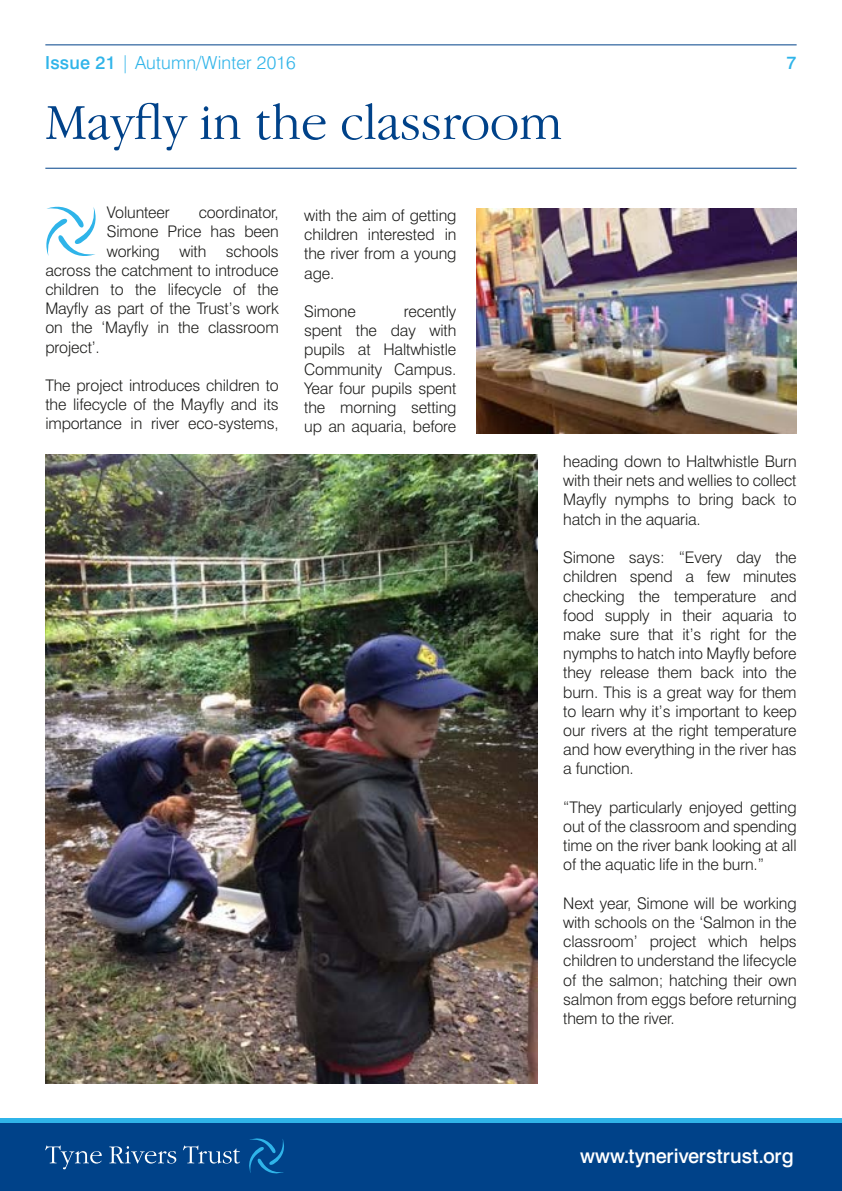
<style>
.page{position:relative;width:842px;height:1191px;background:#fff}
.page>*{position:absolute;margin:0;border:0;box-sizing:border-box;transform-origin:0 0}
.t1{font:300 52px "Garamond IT Cby BT";color:#004289}
.t2{font:500 20px "Swiss 721 BT";letter-spacing:.01em;color:#fff}
.t3{font:300 18px "Swiss 721 BT";letter-spacing:.01em;color:#2fb4e9}
.t4{font:500 18px "Swiss 721 BT";color:#2fb4e9}
.t5{font:300 16px/19.2px "Swiss 721 BT";letter-spacing:-.01em;color:#1d1d1b;text-align:justify}
.s1{font-weight:500}
</style>
<div class="page">
<div style="left:0;top:1120px;width:842px;height:71px;background:#004289"></div>
<div style="left:0;top:1118px;width:842px;height:5px;background:#2fb4e9"></div>
<svg style="left:45px;top:1145px;width:57px;height:24px"></svg>
<svg style="left:109px;top:1146px;width:67px;height:17px"></svg>
<svg style="left:183px;top:1145px;width:57px;height:18px"></svg>
<svg style="left:249px;top:1138px;width:35px;height:35px"></svg>
<hr style="left:45px;top:44px;width:752px;height:1px;background:#004289">
<img style="left:45px;top:454px;width:493px;height:629px">
<hr style="left:45px;top:168px;width:752px;height:1px;background:#004289">
<img style="left:476px;top:209px;width:321px;height:225px">
<svg style="left:46px;top:207px;width:50px;height:49px"></svg>
<p class="t3" style="left:45px;top:52px;width:252px"><span class="s1">Issue 21</span> | Autumn/Winter 2016</p>
<p class="t4" style="left:787px;top:52px;width:12px">7</p>
<h1 class="t1" style="left:45px;top:92px;width:519px">Mayfly in the classroom</h1>
<p class="t5" style="left:107px;top:203px;width:64px">Volunteer</p>
<p class="t5" style="left:199px;top:203px;width:82px">coordinator,</p>
<p class="t5" style="left:107px;top:222px;width:173px">Simone Price has been</p>
<p class="t5" style="left:107px;top:241px;width:173px">working with schools</p>
<p class="t5" style="left:45px;top:260px;width:235px">across the catchment to introduce</p>
<p class="t5" style="left:45px;top:279px;width:235px">children to the lifecycle of the</p>
<p class="t5" style="left:45px;top:299px;width:235px">Mayfly as part of the Trust’s work</p>
<p class="t5" style="left:45px;top:318px;width:235px">on the ‘Mayfly in the classroom</p>
<p class="t5" style="left:45px;top:337px;width:56px">project’.</p>
<p class="t5" style="left:45px;top:375px;width:235px">The project introduces children to the lifecycle of the Mayfly and its importance in river eco-systems,</p>
<p class="t5" style="left:304px;top:205px;width:154px">with the aim of getting children interested in the river from a young age.</p>
<p class="t5" style="left:304px;top:301px;width:53px">Simone</p>
<p class="t5" style="left:304px;top:301px;width:154px;text-indent:99px">recently spent the day with pupils at Haltwhistle Community Campus.<br>Year four pupils spent the morning setting up an aquaria, before</p>
<p class="t5" style="left:563px;top:451px;width:235px">heading down to Haltwhistle Burn with their nets and wellies to collect Mayfly nymphs to bring back to hatch in the aquaria.</p>
<p class="t5" style="left:563px;top:547px;width:235px">Simone says: “Every day the children spend a few minutes checking the temperature and food supply in their aquaria to make sure that it’s right for the nymphs to hatch into Mayfly before they release them back into the burn. This is a great way for them to learn why it’s important to keep our rivers at the right temperature and how everything in the river has a function.</p>
<p class="t5" style="left:563px;top:797px;width:235px">“They particularly enjoyed getting out of the classroom and spending time on the river bank looking at all of the aquatic life in the burn.”</p>
<p class="t5" style="left:563px;top:893px;width:235px">Next year, Simone will be working with schools on the ‘Salmon in the classroom’ project which helps children to understand the lifecycle of the salmon; hatching their own salmon from eggs before returning them to the river.</p>
<p class="t2" style="left:580px;top:1143px;width:215px">www.tyneriverstrust.org</p>
</div>
